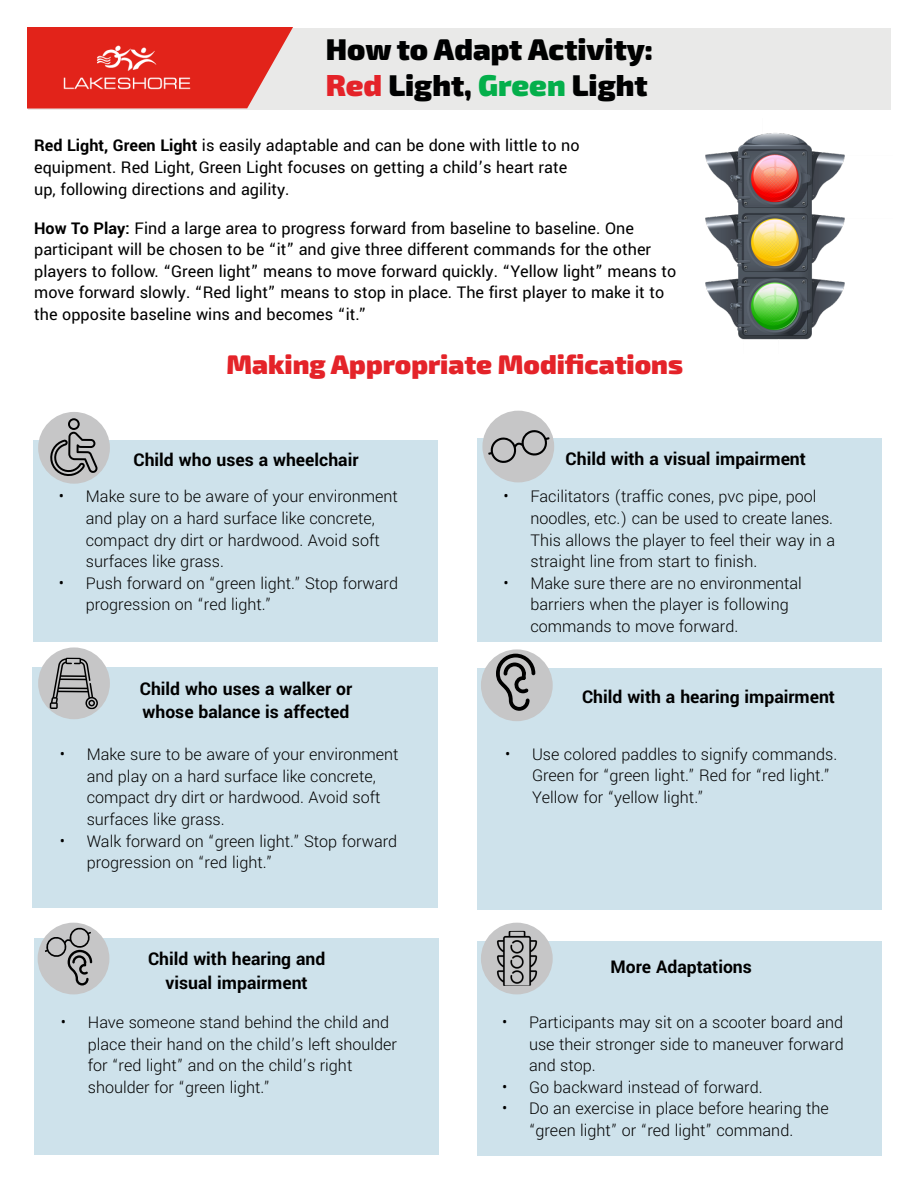
<style>
.page{position:relative;width:918px;height:1188px;background:#fff}
.page>*{position:absolute;margin:0;border:0;box-sizing:border-box;transform-origin:0 0}
.Heading_1{font:900 30px "Exo 2";color:#000101}
.Heading_2{font:900 27px "Exo 2";color:#e42329}
.Sub-heading{font:700 19.5px/23.4px "Yantramanav";color:#000;text-align:center}
.t1{font:300 18px/21.6px "Yantramanav";color:#000}
.t2{font:18px/21.6px "Yantramanav";color:#000}
.s1{color:#e42329}
.s2{color:#04af4b}
.s3{font-weight:700}
</style>
<div class="page">
<img style="left:705px;top:133px;width:140px;height:207px">
<div style="left:33px;top:440px;width:405px;height:202px;background:#cee2eb"></div>
<div style="left:477px;top:668px;width:405px;height:242px;background:#cee2eb"></div>
<div style="left:34px;top:939px;width:405px;height:216px;background:#cee2eb"></div>
<div style="left:477px;top:439px;width:405px;height:203px;background:#cee2eb"></div>
<div style="left:33px;top:668px;width:405px;height:240px;background:#cee2eb"></div>
<div style="left:477px;top:941px;width:405px;height:214px;background:#cee2eb"></div>
<div style="left:482px;top:411px;width:72px;height:71px;background:#c6c6c7;border-radius:50%"></div>
<svg style="left:488px;top:430px;width:62px;height:33px"></svg>
<div style="left:38px;top:412px;width:72px;height:72px;background:#c6c6c7;border-radius:50%"></div>
<svg style="left:48px;top:418px;width:50px;height:60px"></svg>
<div style="left:38px;top:923px;width:71px;height:71px;background:#c6c6c7;border-radius:50%"></div>
<div style="left:481px;top:923px;width:72px;height:71px;background:#c6c6c7;border-radius:50%"></div>
<img style="left:489px;top:931px;width:56px;height:55px">
<div style="left:38px;top:647px;width:72px;height:72px;background:#c6c6c7;border-radius:50%"></div>
<svg style="left:50px;top:657px;width:48px;height:52px"></svg>
<div style="left:28px;top:28px;width:863px;height:82px;background:#e9e9e8"></div>
<svg style="left:27px;top:27px;width:266px;height:82px;background:#e23e36"></svg>
<img style="left:60px;top:40px;width:134px;height:56px">
<div style="left:481px;top:649px;width:72px;height:72px;background:#c6c6c7;border-radius:50%"></div>
<svg style="left:496px;top:654px;width:39px;height:57px"></svg>
<svg style="left:45px;top:927px;width:47px;height:59px"></svg>
<h1 class="Heading_1" style="left:326px;top:28px;width:329px">How to Adapt Activity:</h1>
<h1 class="Heading_1" style="left:326px;top:64px;width:323px"><span class="s1">Red</span> Light, <span class="s2">Green</span> Light</h1>
<p class="t2" style="left:34px;top:135px;width:547px"><span class="s3">Red Light, Green Light</span> is easily adaptable and can be done with little to no equipment. Red Light, Green Light focuses on getting a child’s heart rate up, following directions and agility.</p>
<p class="t2" style="left:34px;top:217px;width:644px"><span class="s3">How To Play:</span> Find a large area to progress forward from baseline to baseline. One participant will be chosen to be “it” and give three different commands for the other players to follow. “Green light” means to move forward quickly. “Yellow light” means to move forward slowly. “Red light” means to stop in place. The first player to make it to the opposite baseline wins and becomes “it.”</p>
<h2 class="Heading_2" style="left:226px;top:346px;width:458px">Making Appropriate Modifications</h2>
<h3 class="Sub-heading" style="left:134px;top:449px;width:226px">Child who uses a wheelchair</h3>
<p class="t1" style="left:86px;top:486px;width:313px;text-indent:-27px">• Make sure to be aware of your environment and play on a hard surface like concrete, compact dry dirt or hardwood. Avoid soft surfaces like grass.</p>
<p class="t1" style="left:86px;top:572px;width:314px;text-indent:-27px">• Push forward on “green light.” Stop forward progression on “red light.”</p>
<p class="Sub-heading" style="left:140px;top:678px;width:214px">Child who uses a walker or</p>
<p class="Sub-heading" style="left:143px;top:701px;width:208px">whose balance is affected</p>
<p class="t1" style="left:87px;top:744px;width:313px;text-indent:-27px">• Make sure to be aware of your environment and play on a hard surface like concrete, compact dry dirt or hardwood. Avoid soft surfaces like grass.</p>
<p class="t1" style="left:87px;top:830px;width:312px;text-indent:-27px">• Walk forward on “green light.” Stop forward progression on “red light.”</p>
<h3 class="Sub-heading" style="left:148px;top:948px;width:179px">Child with hearing and visual impairment</h3>
<p class="t1" style="left:88px;top:1012px;width:311px;text-indent:-27px">• Have someone stand behind the child and place their hand on the child’s left shoulder for “red light” and on the child’s right shoulder for “green light.”</p>
<p class="Sub-heading" style="left:566px;top:447px;width:242px">Child with a visual impairment</p>
<p class="t1" style="left:531px;top:486px;width:306px;text-indent:-27px">• Facilitators (traffic cones, pvc pipe, pool noodles, etc.) can be used to create lanes.<br>This allows the player to feel their way in a straight line from start to finish.</p>
<p class="t1" style="left:531px;top:572px;width:273px;text-indent:-27px">• Make sure there are no environmental barriers when the player is following commands to move forward.</p>
<h3 class="Sub-heading" style="left:582px;top:686px;width:255px">Child with a hearing impairment</h3>
<p class="t1" style="left:532px;top:743px;width:307px;text-indent:-27px">• Use colored paddles to signify commands.<br>Green for “green light.” Red for “red light.”<br>Yellow for “yellow light.”</p>
<h3 class="Sub-heading" style="left:611px;top:956px;width:143px">More Adaptations</h3>
<p class="t1" style="left:529px;top:1012px;width:316px;text-align:justify;text-indent:-27px">• Participants may sit on a scooter board and use their stronger side to maneuver forward and stop.</p>
<p class="t1" style="left:502px;top:1076px;width:262px">• Go backward instead of forward.</p>
<p class="t1" style="left:502px;top:1098px;width:328px;text-align:center">• Do an exercise in place before hearing the “green light” or “red light” command.</p>
</div>
